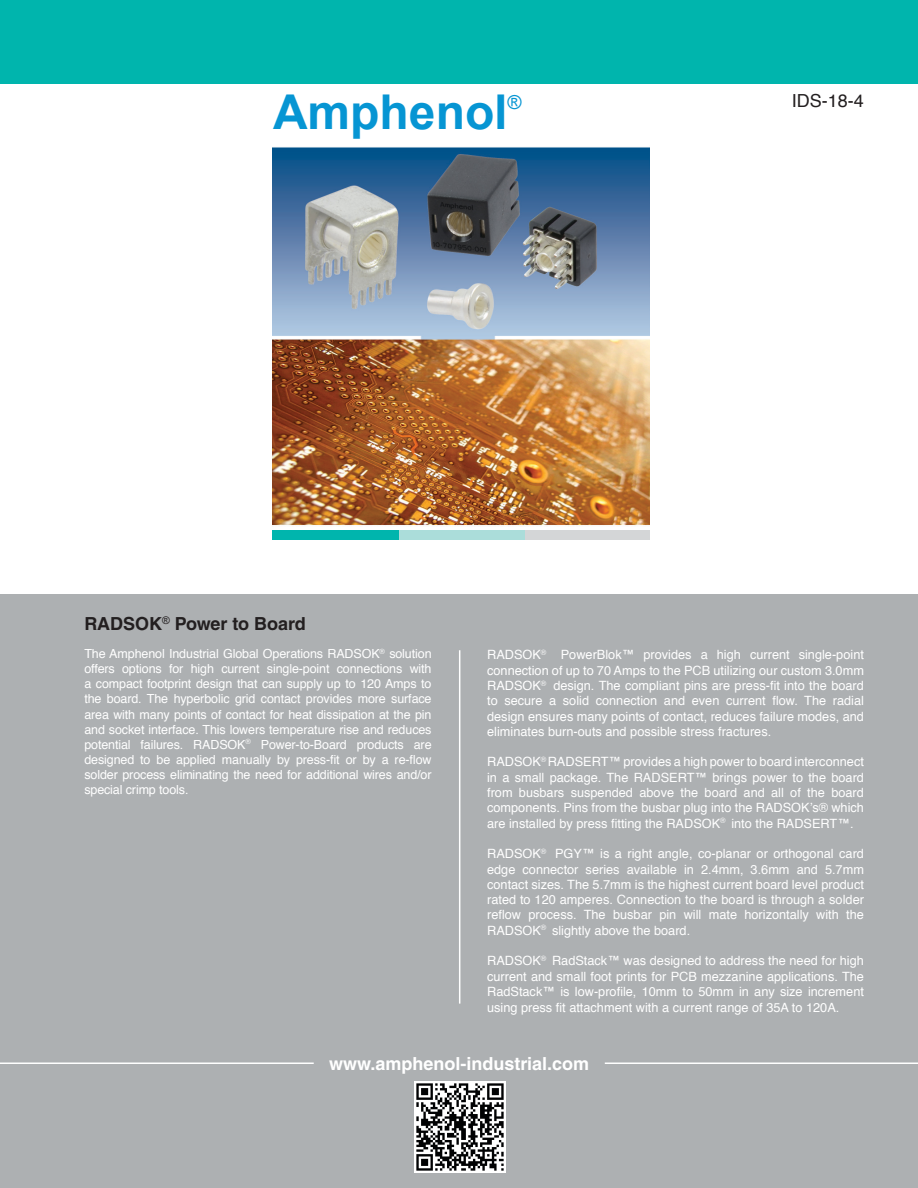
<style>
.page{position:relative;width:918px;height:1188px;background:#fff}
.page>*{position:absolute;margin:0;border:0;box-sizing:border-box;transform-origin:0 0}
.t1{font:700 48px "Arial";color:#0695d3}
.t2{font:19.2px "Arial";color:#0695d3}
.t3{font:700 18px "Helvetica LT Std";color:#fff}
.t4{font:700 18px "Helvetica LT Std";color:#231f20}
.t5{font:18px "Helvetica";color:#231f20}
.t6{font:12.75px/15.3px "Helvetica";color:#fff;text-align:justify}
.t7{font:12.6px/15px "Helvetica";letter-spacing:-.01em;color:#fff;text-align:justify}
</style>
<div class="page">
<div style="left:0;top:594px;width:918px;height:594px;background:#adb0b2"></div>
<hr style="left:0;top:1063px;width:314px;height:1px;background:#fff">
<hr style="left:605px;top:1063px;width:313px;height:1px;background:#fff">
<hr style="left:459px;top:650px;width:1px;height:354px;background:#fff">
<div style="left:0;top:0;width:918px;height:83px;background:#00b5ad"></div>
<img style="left:415px;top:1082px;width:91px;height:91px">
<img style="left:273px;top:147px;width:377px;height:379px">
<div style="left:273px;top:530px;width:126px;height:9px;background:#00b5ad"></div>
<div style="left:399px;top:530px;width:126px;height:9px;background:#abddda"></div>
<div style="left:525px;top:530px;width:125px;height:9px;background:#d4d6d7"></div>
<p class="t1" style="left:273px;top:81px;width:236px">Amphenol</p>
<p class="t2" style="left:508px;top:90px;width:16px">®</p>
<p class="t5" style="left:792px;top:88px;width:74px">IDS-18-4</p>
<p class="t4" style="left:84px;top:612px;width:223px">RADSOK<sup>®</sup> Power to Board</p>
<p class="t7" style="left:84px;top:647px;width:349px">The Amphenol Industrial Global Operations RADSOK<sup>®</sup> solution offers options for high current single-point connections with a compact footprint design that can supply up to 120 Amps to the board. The hyperbolic grid contact provides more surface area with many points of contact for heat dissipation at the pin and socket interface. This lowers temperature rise and reduces potential failures. RADSOK<sup>®</sup> Power-to-Board products are designed to be applied manually by press-fit or by a re-flow solder process eliminating the need for additional wires and/or special crimp tools.</p>
<p class="t6" style="left:487px;top:648px;width:378px">RADSOK<sup>®</sup> PowerBlok™ provides a high current single-point connection of up to 70 Amps to the PCB utilizing our custom 3.0mm RADSOK<sup>®</sup> design. The compliant pins are press-fit into the board to secure a solid connection and even current flow. The radial design ensures many points of contact, reduces failure modes, and eliminates burn-outs and possible stress fractures.</p>
<p class="t6" style="left:487px;top:755px;width:378px">RADSOK<sup>®</sup> RADSERT™ provides a high power to board interconnect in a small package. The RADSERT™ brings power to the board from busbars suspended above the board and all of the board components. Pins from the busbar plug into the RADSOK’s® which are installed by press fitting the RADSOK<sup>®</sup> into the RADSERT™.</p>
<p class="t6" style="left:487px;top:847px;width:378px">RADSOK<sup>®</sup> PGY™ is a right angle, co-planar or orthogonal card edge connector series available in 2.4mm, 3.6mm and 5.7mm contact sizes. The 5.7mm is the highest current board level product rated to 120 amperes. Connection to the board is through a solder reflow process. The busbar pin will mate horizontally with the RADSOK<sup>®</sup> slightly above the board.</p>
<p class="t6" style="left:487px;top:954px;width:378px">RADSOK<sup>®</sup> RadStack™ was designed to address the need for high current and small foot prints for PCB mezzanine applications. The RadStack™ is low-profile, 10mm to 50mm in any size increment using press fit attachment with a current range of 35A to 120A.</p>
<p class="t3" style="left:329px;top:1053px;width:262px">www.amphenol-industrial.com</p>
</div>
